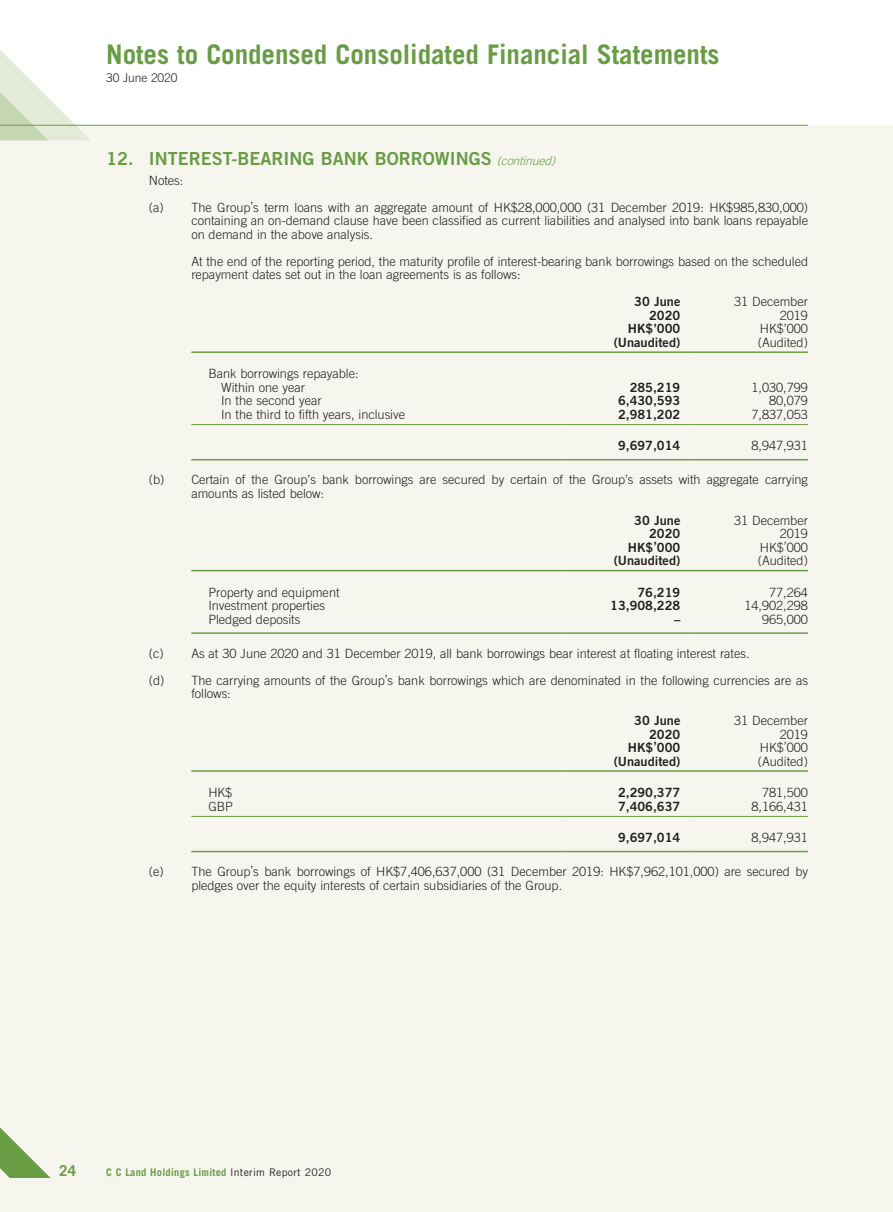
<style>
.page{position:relative;width:893px;height:1212px;background:#fff}
.page>*{position:absolute;margin:0;border:0;box-sizing:border-box;transform-origin:0 0}
.t1{font:700 27px "Trade Gothic LT Std";color:#699d45}
.Heading_1{font:18px "Trade Gothic LT Std Bd 2";color:#699d45}
.t2{font:700 15px "Trade Gothic LT Std";color:#699d45}
.Notes{font:300 12.75px/13.5px "Trade Gothic LT Std";color:#231f20}
.Notes-2{font:12.75px "Trade Gothic LT Std Bd 2";color:#231f20}
.t3{font:300 12px "Trade Gothic LT Std";letter-spacing:-.005em;color:#231f20}
.t4{font:700 10.5px "Trade Gothic LT Std";letter-spacing:.025em;color:#699d45}
.s1{font-family:"Trade Gothic LT Std";font-weight:300;font-style:italic;font-size:12px}
.s2{font-weight:400;color:#231f20}
</style>
<div class="page">
<div style="left:0;top:125px;width:893px;height:1087px;background:#f6f6ef"></div>
<svg style="left:0;top:50px;width:91px;height:90px"></svg>
<hr style="left:0;top:125px;width:808px;height:1px;background:#699d45">
<svg style="left:0;top:1127px;width:51px;height:51px"></svg>
<hr style="left:191px;top:351px;width:375px;height:2px;background:#699d45">
<hr style="left:566px;top:351px;width:127px;height:2px;background:#699d45">
<hr style="left:693px;top:351px;width:115px;height:2px;background:#699d45">
<hr style="left:191px;top:424px;width:375px;height:1px;background:#699d45">
<hr style="left:566px;top:424px;width:127px;height:1px;background:#699d45">
<hr style="left:693px;top:424px;width:115px;height:1px;background:#699d45">
<hr style="left:191px;top:459px;width:375px;height:1px;background:#699d45">
<hr style="left:566px;top:459px;width:127px;height:1px;background:#699d45">
<hr style="left:693px;top:459px;width:115px;height:1px;background:#699d45">
<hr style="left:191px;top:570px;width:375px;height:1px;background:#699d45">
<hr style="left:566px;top:570px;width:127px;height:1px;background:#699d45">
<hr style="left:693px;top:570px;width:115px;height:1px;background:#699d45">
<hr style="left:191px;top:632px;width:375px;height:2px;background:#699d45">
<hr style="left:566px;top:632px;width:127px;height:2px;background:#699d45">
<hr style="left:693px;top:632px;width:115px;height:2px;background:#699d45">
<hr style="left:191px;top:770px;width:375px;height:2px;background:#699d45">
<hr style="left:566px;top:770px;width:127px;height:2px;background:#699d45">
<hr style="left:693px;top:770px;width:115px;height:2px;background:#699d45">
<hr style="left:191px;top:816px;width:375px;height:1px;background:#699d45">
<hr style="left:566px;top:816px;width:127px;height:1px;background:#699d45">
<hr style="left:693px;top:816px;width:115px;height:1px;background:#699d45">
<hr style="left:191px;top:851px;width:375px;height:1px;background:#699d45">
<hr style="left:566px;top:851px;width:127px;height:1px;background:#699d45">
<hr style="left:693px;top:851px;width:115px;height:1px;background:#699d45">
<h1 class="t1" style="left:106px;top:37px;width:615px">Notes to Condensed Consolidated Financial Statements</h1>
<p class="t3" style="left:106px;top:70px;width:73px">30 June 2020</p>
<p class="Heading_1" style="left:106px;top:147px;width:454px">12. INTEREST-BEARING BANK BORROWINGS <span class="s1">(continued)</span></p>
<p class="Notes" style="left:149px;top:173px;width:36px">Notes:</p>
<p class="Notes" style="left:191px;top:200px;width:618px;text-align:justify;text-indent:-43px">(a) The Group’s term loans with an aggregate amount of HK$28,000,000 (31 December 2019: HK$985,830,000) containing an on-demand clause have been classified as current liabilities and analysed into bank loans repayable on demand in the above analysis.</p>
<p class="Notes" style="left:191px;top:254px;width:618px">At the end of the reporting period, the maturity profile of interest-bearing bank borrowings based on the scheduled repayment dates set out in the loan agreements is as follows:</p>
<p class="Notes-2" style="left:634px;top:294px;width:48px">30 June</p>
<p class="Notes" style="left:734px;top:295px;width:75px">31 December</p>
<p class="Notes-2" style="left:649px;top:307px;width:33px">2020</p>
<p class="Notes" style="left:780px;top:308px;width:30px">2019</p>
<p class="Notes-2" style="left:628px;top:321px;width:54px">HK$’000</p>
<p class="Notes" style="left:760px;top:322px;width:50px">HK$’000</p>
<p class="Notes-2" style="left:614px;top:334px;width:68px">(Unaudited)</p>
<p class="Notes" style="left:758px;top:335px;width:52px">(Audited)</p>
<p class="Notes" style="left:208px;top:367px;width:152px">Bank borrowings repayable:</p>
<p class="Notes" style="left:221px;top:380px;width:85px">Within one year</p>
<p class="Notes-2" style="left:630px;top:379px;width:52px">285,219</p>
<p class="Notes" style="left:751px;top:380px;width:58px">1,030,799</p>
<p class="Notes" style="left:221px;top:394px;width:102px">In the second year</p>
<p class="Notes-2" style="left:618px;top:393px;width:64px">6,430,593</p>
<p class="Notes" style="left:769px;top:394px;width:40px">80,079</p>
<p class="Notes" style="left:221px;top:407px;width:185px">In the third to fifth years, inclusive</p>
<p class="Notes-2" style="left:618px;top:406px;width:64px">2,981,202</p>
<p class="Notes" style="left:751px;top:407px;width:58px">7,837,053</p>
<p class="Notes-2" style="left:618px;top:438px;width:64px">9,697,014</p>
<p class="Notes" style="left:751px;top:439px;width:58px">8,947,931</p>
<p class="Notes" style="left:191px;top:473px;width:618px;text-indent:-43px">(b) Certain of the Group’s bank borrowings are secured by certain of the Group’s assets with aggregate carrying amounts as listed below:</p>
<p class="Notes-2" style="left:634px;top:512px;width:48px">30 June</p>
<p class="Notes" style="left:734px;top:513px;width:75px">31 December</p>
<p class="Notes-2" style="left:649px;top:526px;width:33px">2020</p>
<p class="Notes" style="left:780px;top:527px;width:30px">2019</p>
<p class="Notes-2" style="left:628px;top:539px;width:54px">HK$’000</p>
<p class="Notes" style="left:760px;top:540px;width:50px">HK$’000</p>
<p class="Notes-2" style="left:614px;top:553px;width:68px">(Unaudited)</p>
<p class="Notes" style="left:758px;top:554px;width:52px">(Audited)</p>
<p class="Notes" style="left:208px;top:585px;width:133px">Property and equipment</p>
<p class="Notes-2" style="left:637px;top:584px;width:44px">76,219</p>
<p class="Notes" style="left:769px;top:585px;width:40px">77,264</p>
<p class="Notes" style="left:208px;top:599px;width:118px">Investment properties</p>
<p class="Notes-2" style="left:610px;top:598px;width:72px">13,908,228</p>
<p class="Notes" style="left:744px;top:599px;width:65px">14,902,298</p>
<p class="Notes" style="left:208px;top:612px;width:94px">Pledged deposits</p>
<p class="Notes-2" style="left:674px;top:611px;width:8px">–</p>
<p class="Notes" style="left:762px;top:612px;width:47px">965,000</p>
<p class="Notes" style="left:149px;top:646px;width:602px">(c) As at 30 June 2020 and 31 December 2019, all bank borrowings bear interest at floating interest rates.</p>
<p class="Notes" style="left:191px;top:673px;width:618px;text-indent:-43px">(d) The carrying amounts of the Group’s bank borrowings which are denominated in the following currencies are as follows:</p>
<p class="Notes-2" style="left:634px;top:713px;width:48px">30 June</p>
<p class="Notes" style="left:734px;top:714px;width:75px">31 December</p>
<p class="Notes-2" style="left:649px;top:726px;width:33px">2020</p>
<p class="Notes" style="left:780px;top:727px;width:30px">2019</p>
<p class="Notes-2" style="left:628px;top:740px;width:54px">HK$’000</p>
<p class="Notes" style="left:760px;top:741px;width:50px">HK$’000</p>
<p class="Notes-2" style="left:614px;top:753px;width:68px">(Unaudited)</p>
<p class="Notes" style="left:758px;top:754px;width:52px">(Audited)</p>
<p class="Notes" style="left:208px;top:786px;width:26px">HK$</p>
<p class="Notes-2" style="left:618px;top:785px;width:64px">2,290,377</p>
<p class="Notes" style="left:762px;top:786px;width:47px">781,500</p>
<p class="Notes" style="left:208px;top:799px;width:26px">GBP</p>
<p class="Notes-2" style="left:618px;top:798px;width:64px">7,406,637</p>
<p class="Notes" style="left:751px;top:799px;width:58px">8,166,431</p>
<p class="Notes-2" style="left:618px;top:830px;width:64px">9,697,014</p>
<p class="Notes" style="left:751px;top:831px;width:58px">8,947,931</p>
<p class="Notes" style="left:191px;top:864px;width:618px;text-indent:-43px">(e) The Group’s bank borrowings of HK$7,406,637,000 (31 December 2019: HK$7,962,101,000) are secured by pledges over the equity interests of certain subsidiaries of the Group.</p>
<p class="t2" style="left:59px;top:1162px;width:19px">24</p>
<p class="t4" style="left:106px;top:1166px;width:226px">C C Land Holdings Limited <span class="s2">Interim Report 2020</span></p>
</div>
